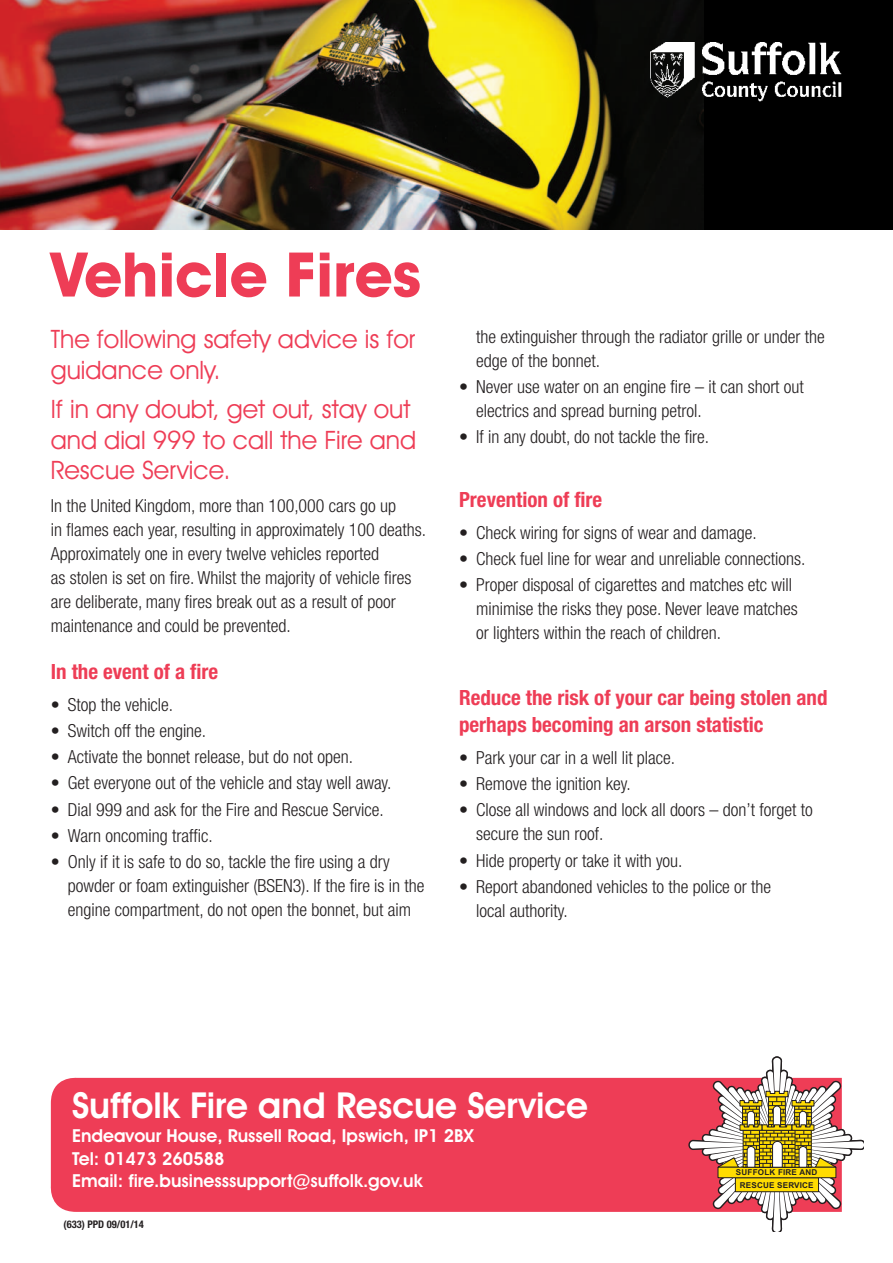
<style>
.page{position:relative;width:893px;height:1263px;background:#fff}
.page>*{position:absolute;margin:0;border:0;box-sizing:border-box;transform-origin:0 0}
.t1{font:700 61.8px "Avant Garde IT Cby BT";color:#ee3d56}
.t2{font:600 36px "Avant Garde IT Cby BT";color:#fff}
.t3{font:25.5px/30.6px "Avant Garde IT Cby BT";color:#ee3d56}
.t4{font:700 condensed 21px/27px "Helvetica Neue LT";color:#ee3d56}
.t5{font:300 condensed 18px/24px "Helvetica Neue LT";color:#231f20}
.t6{font:600 18px/22.5px "Avant Garde IT Cby BT";color:#fff}
.t7{font:700 condensed 10.5px "Helvetica Neue LT";color:#231f20}
.t8{font:700 8.1px/12.1px "Arial";letter-spacing:.025em;color:#231f20;text-align:center}
</style>
<div class="page">
<div style="left:0;top:0;width:892px;height:230px;background:#000"></div>
<img style="left:0;top:0;width:703px;height:230px">
<img style="left:650px;top:43px;width:192px;height:58px">
<div style="left:50px;top:1077px;width:638px;height:135px;background:#ee3d56"></div>
<svg style="left:688px;top:1056px;width:176px;height:176px"></svg>
<h1 class="t1" style="left:51px;top:252px;width:372px">Vehicle Fires</h1>
<h3 class="t3" style="left:51px;top:326px;width:366px">The following safety advice is for guidance only.</h3>
<h3 class="t3" style="left:51px;top:396px;width:367px">If in any doubt, get out, stay out and dial 999 to call the Fire and<br>Rescue Service.</h3>
<p class="t5" style="left:51px;top:495px;width:377px">In the United Kingdom, more than 100,000 cars go up<br>in flames each year, resulting in approximately 100 deaths.<br>Approximately one in every twelve vehicles reported<br>as stolen is set on fire. Whilst the majority of vehicle fires are deliberate, many fires break out as a result of poor maintenance and could be prevented.</p>
<p class="t4" style="left:51px;top:659px;width:169px">In the event of a fire</p>
<p class="t5" style="left:51px;top:694px;width:124px">• Stop the vehicle.</p>
<p class="t5" style="left:51px;top:720px;width:157px">• Switch off the engine.</p>
<p class="t5" style="left:51px;top:747px;width:304px">• Activate the bonnet release, but do not open.</p>
<p class="t5" style="left:51px;top:773px;width:342px">• Get everyone out of the vehicle and stay well away.</p>
<p class="t5" style="left:51px;top:799px;width:334px">• Dial 999 and ask for the Fire and Rescue Service.</p>
<p class="t5" style="left:51px;top:825px;width:163px">• Warn oncoming traffic.</p>
<p class="t5" style="left:68px;top:851px;width:358px;text-indent:-17px">• Only if it is safe to do so, tackle the fire using a dry powder or foam extinguisher (BSEN3). If the fire is in the engine compartment, do not open the bonnet, but aim</p>
<p class="t5" style="left:476px;top:326px;width:350px">the extinguisher through the radiator grille or under the edge of the bonnet.</p>
<p class="t5" style="left:476px;top:376px;width:329px;text-indent:-17px">• Never use water on an engine fire – it can short out electrics and spread burning petrol.</p>
<p class="t5" style="left:459px;top:427px;width:252px">• If in any doubt, do not tackle the fire.</p>
<p class="t4" style="left:459px;top:488px;width:145px">Prevention of fire</p>
<p class="t5" style="left:459px;top:522px;width:299px">• Check wiring for signs of wear and damage.</p>
<p class="t5" style="left:459px;top:548px;width:348px">• Check fuel line for wear and unreliable connections.</p>
<p class="t5" style="left:476px;top:575px;width:323px;text-indent:-17px">• Proper disposal of cigarettes and matches etc will minimise the risks they pose. Never leave matches or lighters within the reach of children.</p>
<p class="t4" style="left:459px;top:686px;width:370px">Reduce the risk of your car being stolen and perhaps becoming an arson statistic</p>
<p class="t5" style="left:459px;top:747px;width:218px">• Park your car in a well lit place.</p>
<p class="t5" style="left:459px;top:774px;width:173px">• Remove the ignition key.</p>
<p class="t5" style="left:476px;top:800px;width:338px;text-indent:-17px">• Close all windows and lock all doors – don’t forget to secure the sun roof.</p>
<p class="t5" style="left:459px;top:850px;width:225px">• Hide property or take it with you.</p>
<p class="t5" style="left:476px;top:876px;width:297px;text-indent:-17px">• Report abandoned vehicles to the police or the local authority.</p>
<h2 class="t2" style="left:72px;top:1092px;width:517px">Suffolk Fire and Rescue Service</h2>
<p class="t6" style="left:72px;top:1127px;width:403px">Endeavour House, Russell Road, Ipswich, IP1 2BX<br>Tel: 01473 260588<br>Email: fire.businesssupport@suffolk.gov.uk</p>
<p class="t7" style="left:64px;top:1220px;width:82px">(633) PPD 09/01/14</p>
<p class="t8" style="left:736px;top:1167px;width:83px">SUFFOLK FIRE AND<br>RESCUE SERVICE</p>
</div>
